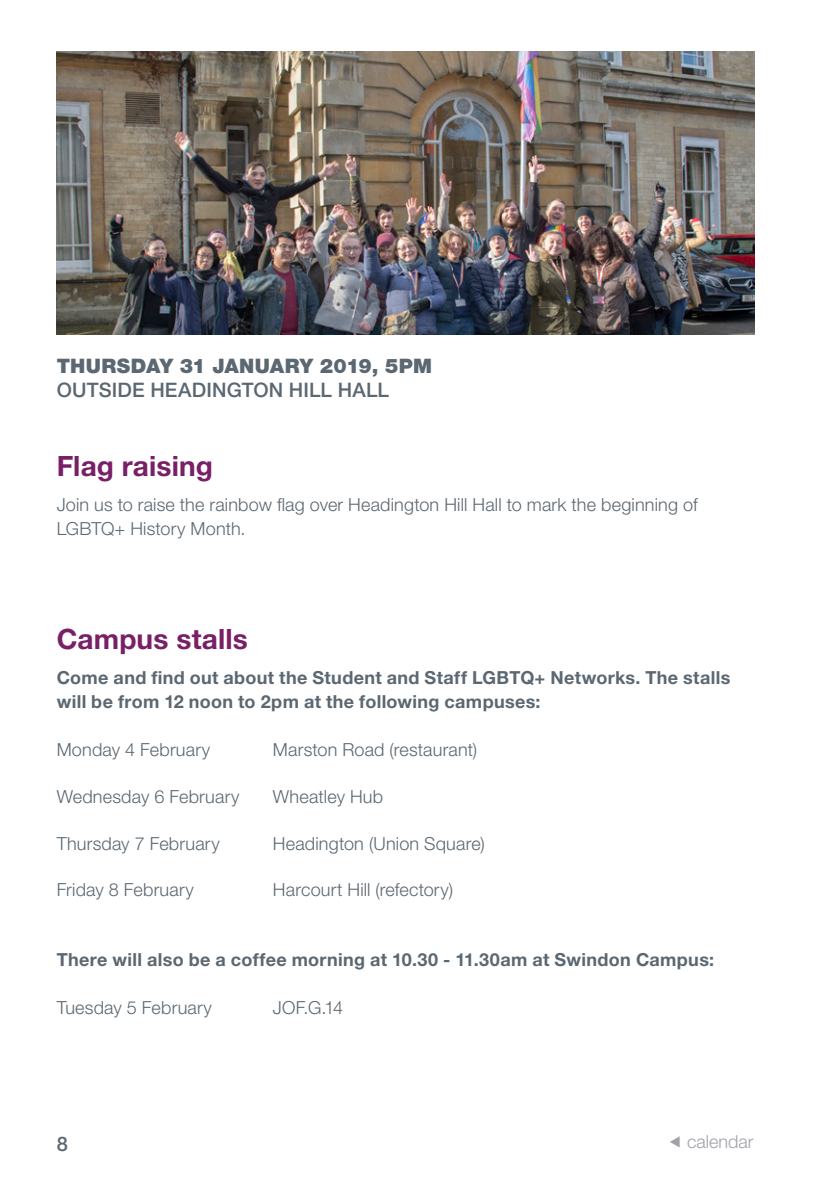
<style>
.page{position:relative;width:840px;height:1191px;background:#fff}
.page>*{position:absolute;margin:0;border:0;box-sizing:border-box;transform-origin:0 0}
.Brookes_title{font:700 28px "Helvetica Neue";letter-spacing:.005em;color:#781f67}
.t1{font:500 20px "Helvetica Neue";letter-spacing:.005em;color:#5b6771}
.t2{font:900 20px "Helvetica Neue";letter-spacing:.01em;color:#5b6771}
.t3{font:300 18px/24px "Helvetica Neue";letter-spacing:.01em;color:#5b6771}
.t4{font:700 18px/24px "Helvetica Neue";letter-spacing:.02em;color:#5b6771}
.t5{font:300 18px "Helvetica Neue";color:#a0a2a9}
</style>
<div class="page">
<img style="left:57px;top:51px;width:697px;height:283px">
<p class="t2" style="left:57px;top:353px;width:376px">THURSDAY 31 JANUARY 2019, 5PM</p>
<p class="t1" style="left:57px;top:377px;width:333px">OUTSIDE HEADINGTON HILL HALL</p>
<p class="Brookes_title" style="left:57px;top:448px;width:158px">Flag raising</p>
<p class="t3" style="left:57px;top:492px;width:642px">Join us to raise the rainbow flag over Headington Hill Hall to mark the beginning of<br>LGBTQ+ History Month.</p>
<p class="Brookes_title" style="left:57px;top:621px;width:192px">Campus stalls</p>
<p class="t4" style="left:57px;top:665px;width:674px">Come and find out about the Student and Staff LGBTQ+ Networks. The stalls will be from 12 noon to 2pm at the following campuses:</p>
<p class="t3" style="left:57px;top:737px;width:155px">Monday 4 February</p>
<p class="t3" style="left:273px;top:737px;width:206px">Marston Road (restaurant)</p>
<p class="t3" style="left:57px;top:784px;width:184px">Wednesday 6 February</p>
<p class="t3" style="left:273px;top:784px;width:112px">Wheatley Hub</p>
<p class="t3" style="left:57px;top:831px;width:164px">Thursday 7 February</p>
<p class="t3" style="left:273px;top:831px;width:213px">Headington (Union Square)</p>
<p class="t3" style="left:57px;top:877px;width:139px">Friday 8 February</p>
<p class="t3" style="left:273px;top:877px;width:181px">Harcourt Hill (refectory)</p>
<p class="t4" style="left:57px;top:947px;width:658px">There will also be a coffee morning at 10.30 - 11.30am at Swindon Campus:</p>
<p class="t3" style="left:57px;top:995px;width:157px">Tuesday 5 February</p>
<p class="t3" style="left:273px;top:995px;width:72px">JOF.G.14</p>
<p class="t1" style="left:57px;top:1132px;width:13px">8</p>
<p class="t5" style="left:668px;top:1131px;width:87px">◀ calendar</p>
</div>
